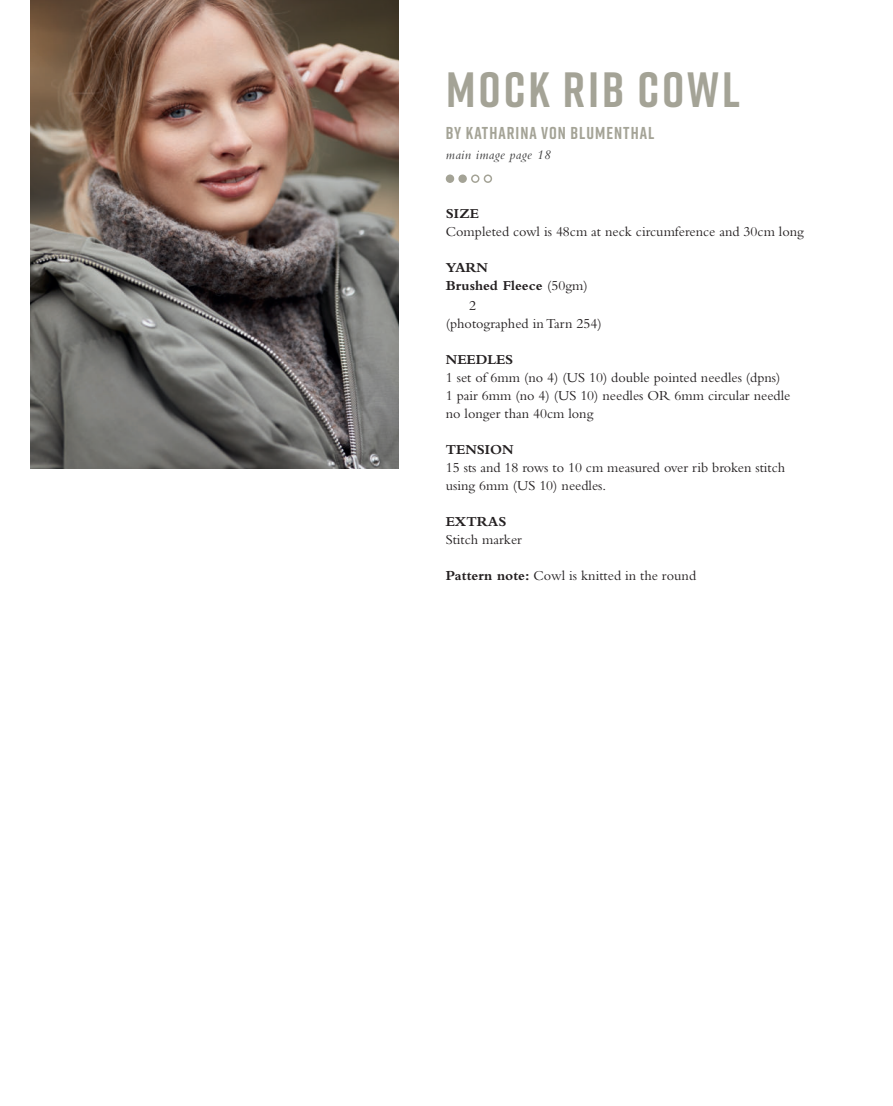
<style>
.page{position:relative;width:893px;height:1106px;background:#fff}
.page>*{position:absolute;margin:0;border:0;box-sizing:border-box;transform-origin:0 0}
.t1{font:700 49.5px "Rift";letter-spacing:.06em;color:#a4a396}
.t2{font:700 17.25px "Rift";letter-spacing:.06em;color:#a4a396}
.t3{font:14.25px/18px "Bembo Std";color:#231f20}
.t4{font:700 14.25px/18px "Bembo Std";color:#231f20}
.t5{font:italic 13.5px "Bembo Std";letter-spacing:.03em;color:#3e3e3f}
.s1{font-weight:400}
.s2{font-weight:700}
</style>
<div class="page">
<div style="left:446px;top:175px;width:7px;height:7px;background:#a4a396;border-radius:50%"></div>
<div style="left:446px;top:174px;width:8px;height:9px;border:1px solid #a4a396;border-radius:50%"></div>
<div style="left:459px;top:175px;width:7px;height:7px;background:#a4a396;border-radius:50%"></div>
<div style="left:458px;top:174px;width:9px;height:9px;border:1px solid #a4a396;border-radius:50%"></div>
<div style="left:471px;top:174px;width:8px;height:9px;border:1px solid #a4a396;border-radius:50%"></div>
<div style="left:484px;top:174px;width:8px;height:9px;border:1px solid #a4a396;border-radius:50%"></div>
<img style="left:31px;top:0;width:368px;height:468px">
<h1 class="t1" style="left:446px;top:68px;width:295px">MOCK RIB COWL</h1>
<p class="t2" style="left:446px;top:125px;width:210px">BY KATHARINA VON BLUMENTHAL</p>
<p class="t5" style="left:446px;top:150px;width:106px">main image page 18</p>
<p class="t4" style="left:446px;top:206px;width:35px">SIZE</p>
<p class="t3" style="left:446px;top:224px;width:360px">Completed cowl is 48cm at neck circumference and 30cm long</p>
<p class="t4" style="left:446px;top:260px;width:144px">YARN<br>Brushed Fleece <span class="s1">(50gm)</span></p>
<p class="t3" style="left:446px;top:297px;width:157px;text-indent:24px">2<br>(photographed in Tarn 254)</p>
<p class="t4" style="left:446px;top:351px;width:69px">NEEDLES</p>
<p class="t3" style="left:446px;top:369px;width:346px">1 set of 6mm (no 4) (US 10) double pointed needles (dpns)<br>1 pair 6mm (no 4) (US 10) needles OR 6mm circular needle no longer than 40cm long</p>
<p class="t4" style="left:446px;top:441px;width:70px">TENSION</p>
<p class="t3" style="left:446px;top:459px;width:341px">15 sts and 18 rows to 10 cm measured over rib broken stitch using 6mm (US 10) needles.</p>
<p class="t4" style="left:446px;top:513px;width:62px">EXTRAS</p>
<p class="t3" style="left:446px;top:531px;width:78px">Stitch marker</p>
<p class="t3" style="left:446px;top:567px;width:252px"><span class="s2">Pattern note:</span> Cowl is knitted in the round</p>
</div>
